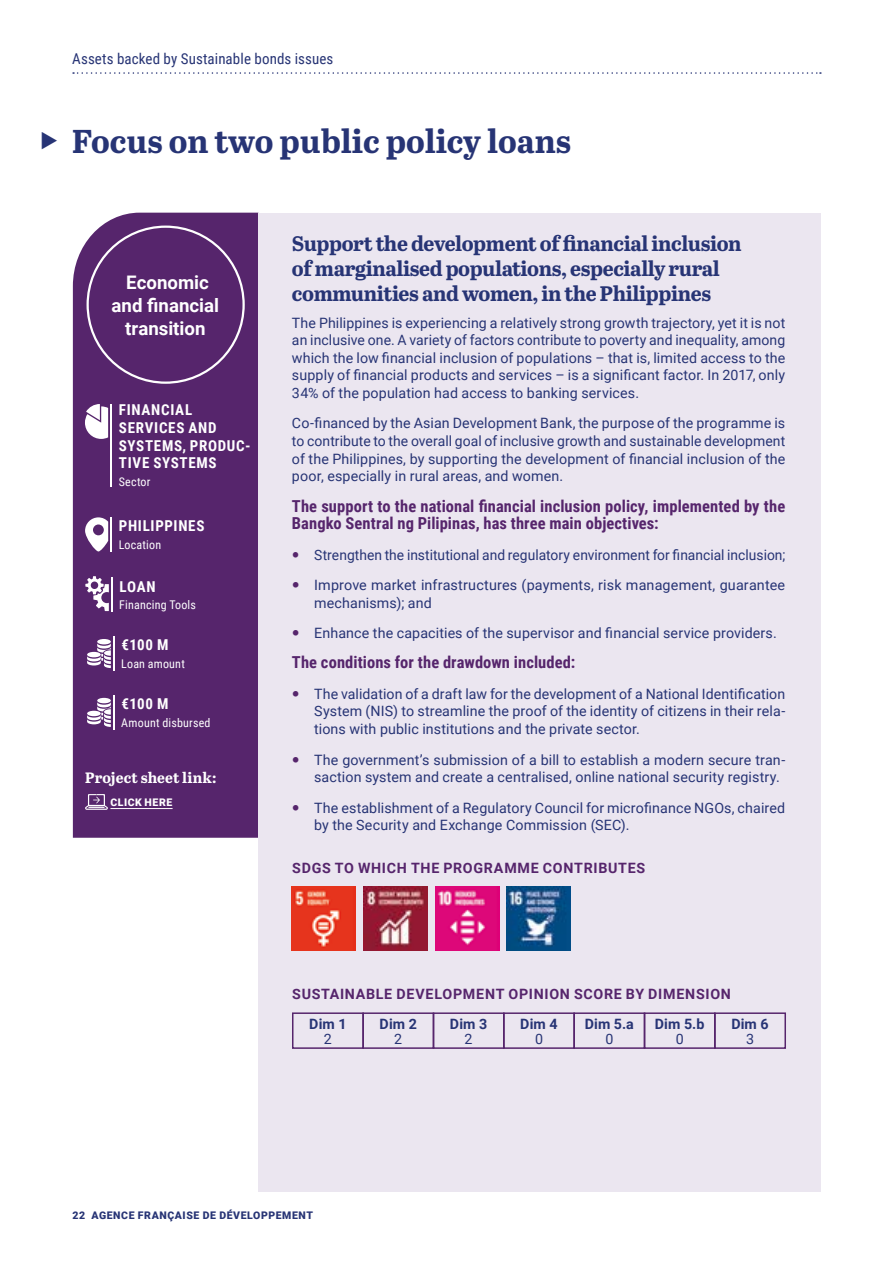
<style>
.page{position:relative;width:893px;height:1263px;background:#fff}
.page>*{position:absolute;margin:0;border:0;box-sizing:border-box;transform-origin:0 0}
.t1{font:700 33px "Abril Text";color:#273475}
.t2{font:700 21px/25.2px "Abril Text";letter-spacing:-.02em;color:#273475}
.t3{font:700 18.6px/23.1px "Roboto";color:#fff;text-align:center}
.t4{font:700 16.5px/17.5px "Roboto Condensed";letter-spacing:.005em;color:#56256c}
.t5{font:700 15px/17.7px "Roboto Condensed";letter-spacing:.045em;color:#fff}
.t6{font:15px "Roboto Condensed";letter-spacing:.005em;color:#273475}
.t7{font:700 15px "Abril Text";letter-spacing:.005em;color:#fff}
.t8{font:14.25px/17.7px "Roboto";letter-spacing:.01em;color:#273475}
.t9{font:700 14.25px "Roboto";letter-spacing:.05em;color:#56256c}
.t10{font:700 14.25px "Roboto";letter-spacing:.01em;color:#273475}
.t11{font:12px "Roboto Condensed";letter-spacing:.02em;color:#fff}
.t12{font:900 10.5px "Roboto";letter-spacing:.055em;color:#273475}
.t13{font:900 10.5px "Roboto";letter-spacing:.055em;color:#fff}
</style>
<div class="page">
<svg style="left:73px;top:72px;width:748px;height:2px"></svg>
<div style="left:73px;top:213px;width:185px;height:625px;background:#56256c"></div>
<div style="left:258px;top:213px;width:563px;height:978px;background:#ebe6f0"></div>
<img style="left:364px;top:887px;width:63px;height:63px">
<img style="left:507px;top:887px;width:64px;height:63px">
<img style="left:292px;top:887px;width:64px;height:63px">
<img style="left:435px;top:887px;width:64px;height:63px">
<div style="left:292px;top:1012px;width:72px;height:37px;border:2px solid #56256c"></div>
<div style="left:573px;top:1012px;width:72px;height:37px;border:2px solid #56256c"></div>
<div style="left:433px;top:1012px;width:72px;height:37px;border:2px solid #56256c"></div>
<div style="left:714px;top:1012px;width:72px;height:37px;border:2px solid #56256c"></div>
<div style="left:362px;top:1012px;width:72px;height:37px;border:2px solid #56256c"></div>
<div style="left:644px;top:1012px;width:72px;height:37px;border:2px solid #56256c"></div>
<div style="left:503px;top:1012px;width:72px;height:37px;border:2px solid #56256c"></div>
<div style="left:88px;top:227px;width:156px;height:156px;background:#56256c;border-radius:50%"></div>
<svg style="left:85px;top:404px;width:23px;height:35px"></svg>
<hr style="left:110px;top:404px;width:2px;height:83px;background:#fff">
<svg style="left:85px;top:517px;width:23px;height:34px"></svg>
<hr style="left:110px;top:517px;width:2px;height:35px;background:#fff">
<hr style="left:111px;top:577px;width:2px;height:35px;background:#fff">
<svg style="left:85px;top:576px;width:24px;height:35px"></svg>
<hr style="left:110px;top:808px;width:63px;height:1px;background:#fff">
<svg style="left:85px;top:794px;width:23px;height:16px"></svg>
<div style="left:97px;top:639px;width:14px;height:5px;background:#fff;border-radius:50%"></div>
<svg style="left:87px;top:643px;width:24px;height:25px"></svg>
<hr style="left:113px;top:636px;width:2px;height:35px;background:#fff">
<div style="left:97px;top:698px;width:14px;height:5px;background:#fff;border-radius:50%"></div>
<svg style="left:87px;top:702px;width:24px;height:25px"></svg>
<hr style="left:113px;top:695px;width:2px;height:34px;background:#fff">
<p class="t6" style="left:72px;top:49px;width:263px">Assets backed by Sustainable bonds issues</p>
<h1 class="t1" style="left:40px;top:117px;width:532px">◆ Focus on two public policy loans</h1>
<h3 class="t3" style="left:111px;top:270px;width:109px">Economic and financial transition</h3>
<p class="t5" style="left:119px;top:400px;width:133px">FINANCIAL<br>SERVICES AND<br>SYSTEMS, PRODUC-<br>TIVE SYSTEMS</p>
<p class="t11" style="left:119px;top:473px;width:33px">Sector</p>
<p class="t5" style="left:119px;top:516px;width:87px">PHILIPPINES</p>
<p class="t11" style="left:119px;top:536px;width:44px">Location</p>
<p class="t5" style="left:120px;top:577px;width:38px">LOAN</p>
<p class="t11" style="left:119px;top:596px;width:78px">Financing Tools</p>
<p class="t5" style="left:122px;top:635px;width:48px">€100 M</p>
<p class="t11" style="left:121px;top:655px;width:65px">Loan amount</p>
<p class="t5" style="left:122px;top:694px;width:48px">€100 M</p>
<p class="t11" style="left:121px;top:714px;width:91px">Amount disbursed</p>
<p class="t7" style="left:85px;top:766px;width:133px">Project sheet link:</p>
<p class="t13" style="left:110px;top:794px;width:63px">CLICK HERE</p>
<h2 class="t2" style="left:292px;top:230px;width:451px">Support the development of financial inclusion of marginalised populations, especially rural communities and women, in the Philippines</h2>
<p class="t8" style="left:292px;top:313px;width:495px;text-align:justify">The Philippines is experiencing a relatively strong growth trajectory, yet it is not an inclusive one. A variety of factors contribute to poverty and inequality, among which the low financial inclusion of populations – that is, limited access to the supply of financial products and services – is a significant factor. In 2017, only 34% of the population had access to banking services.</p>
<p class="t8" style="left:292px;top:414px;width:495px;text-align:justify">Co-financed by the Asian Development Bank, the purpose of the programme is to contribute to the overall goal of inclusive growth and sustainable development of the Philippines, by supporting the development of financial inclusion of the poor, especially in rural areas, and women.</p>
<p class="t4" style="left:292px;top:496px;width:495px">The support to the national financial inclusion policy, implemented by the<br>Bangko Sentral ng Pilipinas, has three main objectives:</p>
<p class="t8" style="left:314px;top:539px;width:473px;line-height:30.5px">Strengthen the institutional and regulatory environment for financial inclusion;<br>Improve market infrastructures (payments, risk management, guarantee</p>
<p class="t8" style="left:314px;top:587px;width:464px;line-height:30.5px">mechanisms); and<br>Enhance the capacities of the supervisor and financial service providers.</p>
<p class="t4" style="left:292px;top:653px;width:285px">The conditions for the drawdown included:</p>
<p class="t8" style="left:314px;top:684px;width:473px;text-align:justify">The validation of a draft law for the development of a National Identification System (NIS) to streamline the proof of the identity of citizens in their rela&shy;tions with public institutions and the private sector.</p>
<p class="t8" style="left:314px;top:750px;width:473px">The government’s submission of a bill to establish a modern secure tran&shy;saction system and create a centralised, online national security registry.</p>
<p class="t8" style="left:314px;top:798px;width:473px">The establishment of a Regulatory Council for microfinance NGOs, chaired by the Security and Exchange Commission (SEC).</p>
<p class="t9" style="left:292px;top:858px;width:354px">SDGS TO WHICH THE PROGRAMME CONTRIBUTES</p>
<p class="t9" style="left:292px;top:984px;width:440px">SUSTAINABLE DEVELOPMENT OPINION SCORE BY DIMENSION</p>
<p class="t10" style="left:309px;top:1013px;width:39px">Dim 1</p>
<p class="t8" style="left:324px;top:1029px;width:10px">2</p>
<p class="t10" style="left:655px;top:1013px;width:51px">Dim 5.b</p>
<p class="t8" style="left:676px;top:1029px;width:10px">0</p>
<p class="t10" style="left:380px;top:1013px;width:39px">Dim 2</p>
<p class="t8" style="left:394px;top:1029px;width:10px">2</p>
<p class="t10" style="left:450px;top:1013px;width:39px">Dim 3</p>
<p class="t8" style="left:465px;top:1029px;width:10px">2</p>
<p class="t10" style="left:520px;top:1013px;width:39px">Dim 4</p>
<p class="t8" style="left:535px;top:1029px;width:10px">0</p>
<p class="t10" style="left:585px;top:1013px;width:51px">Dim 5.a</p>
<p class="t8" style="left:605px;top:1029px;width:10px">0</p>
<p class="t10" style="left:731px;top:1013px;width:39px">Dim 6</p>
<p class="t8" style="left:746px;top:1029px;width:10px">3</p>
<p class="t12" style="left:72px;top:1208px;width:242px">22 AGENCE FRANÇAISE DE DÉVELOPPEMENT</p>
</div>
